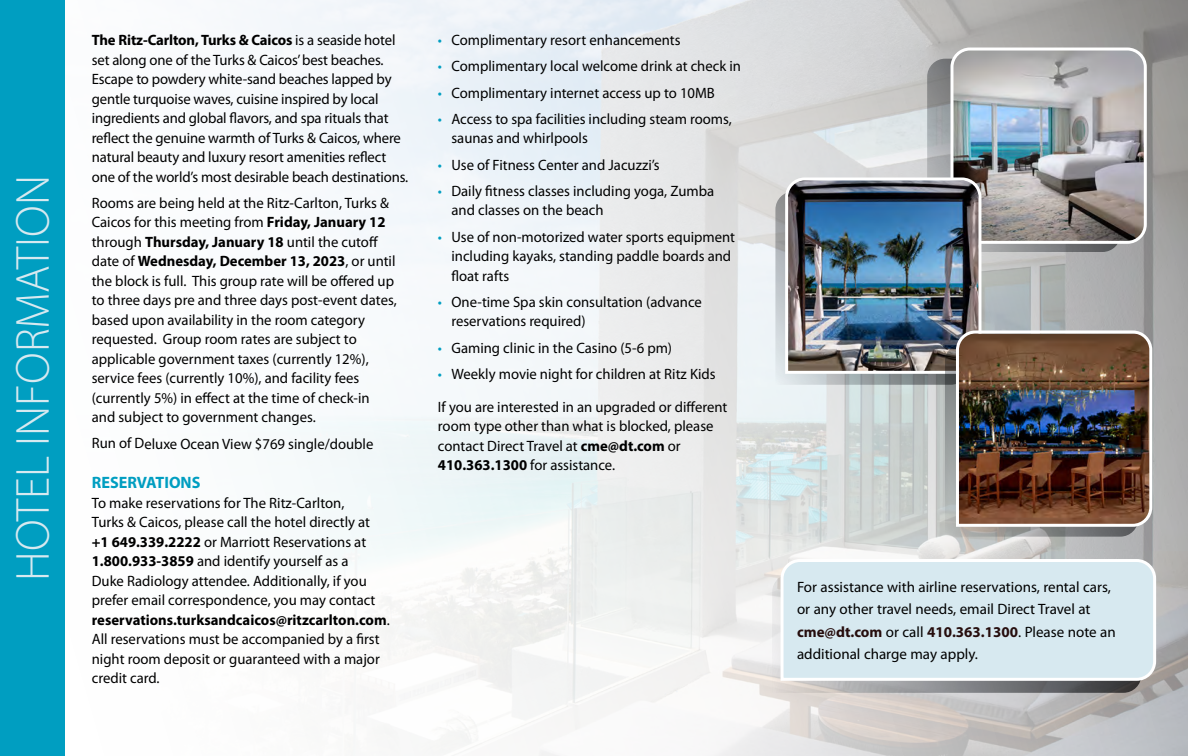
<style>
.page{position:relative;width:1188px;height:756px;background:#fff}
.page>*{position:absolute;margin:0;border:0;box-sizing:border-box;transform-origin:0 0}
.t1{font:300 48px "Myriad Pro";color:#d7e9f0}
.t2{font:700 16.5px "Myriad Pro";color:#009ec1}
.t3{font:15px/19.5px "Myriad Pro";color:#000}
.s1{font-weight:700}
.s2{color:#009ec1}
.s3{font-weight:700;color:#260d0d}
</style>
<div class="page">
<img style="left:253px;top:0;width:935px;height:756px">
<div style="left:0;top:0;width:65px;height:756px;background:#009ec1"></div>
<svg style="left:927px;top:59px;width:193px;height:193px;background:#939598"></svg>
<img style="left:949px;top:46px;width:199px;height:199px">
<svg style="left:775px;top:191px;width:170px;height:194px;background:#b2b8ba"></svg>
<img style="left:784px;top:176px;width:199px;height:199px">
<svg style="left:945px;top:343px;width:193px;height:194px;background:#8f9190"></svg>
<img style="left:954px;top:329px;width:200px;height:199px">
<svg style="left:772px;top:574px;width:369px;height:119px;background:#999899"></svg>
<svg style="left:779px;top:558px;width:379px;height:124px;background:#d8e8ef"></svg>
<h1 class="t1" style="left:4px;top:581px;width:407px;rotate:-90deg">HOTEL INFORMATION</h1>
<p class="t3" style="left:92px;top:30px;width:318px"><span class="s1">The Ritz-Carlton, Turks &amp; Caicos</span> is a seaside hotel set along one of the Turks &amp; Caicos’ best beaches.<br>Escape to powdery white-sand beaches lapped by gentle turquoise waves, cuisine inspired by local ingredients and global flavors, and spa rituals that reflect the genuine warmth of Turks &amp; Caicos, where natural beauty and luxury resort amenities reflect one of the world’s most desirable beach destinations.</p>
<p class="t3" style="left:92px;top:193px;width:306px">Rooms are being held at the Ritz-Carlton, Turks &amp; Caicos for this meeting from <span class="s1">Friday, January 12 </span>through <span class="s1">Thursday, January 18</span> until the cutoff date of <span class="s1">Wednesday, December 13, 2023</span>, or until the block is full. This group rate will be offered up to three days pre and three days post-event dates, based upon availability in the room category requested. Group room rates are subject to applicable government taxes (currently 12%), service fees (currently 10%), and facility fees (currently 5%) in effect at the time of check-in and subject to government changes.</p>
<p class="t3" style="left:92px;top:433px;width:283px">Run of Deluxe Ocean View $769 single/double</p>
<p class="t2" style="left:92px;top:472px;width:110px">RESERVATIONS</p>
<p class="t3" style="left:92px;top:493px;width:299px">To make reservations for The Ritz-Carlton,<br>Turks &amp; Caicos, please call the hotel directly at <span class="s1">+1 649.339.2222</span> or Marriott Reservations at <span class="s1">1.800.933-3859</span> and identify yourself as a<br>Duke Radiology attendee. Additionally, if you prefer email correspondence, you may contact <span class="s1">reservations.turksandcaicos@ritzcarlton.com</span>.<br>All reservations must be accompanied by a first night room deposit or guaranteed with a major credit card.</p>
<p class="t3" style="left:438px;top:30px;width:244px"><span class="s2">•</span> Complimentary resort enhancements</p>
<p class="t3" style="left:438px;top:56px;width:305px"><span class="s2">•</span> Complimentary local welcome drink at check in</p>
<p class="t3" style="left:438px;top:82px;width:279px"><span class="s2">•</span> Complimentary internet access up to 10MB</p>
<p class="t3" style="left:451px;top:109px;width:282px;text-indent:-13px"><span class="s2">•</span> Access to spa facilities including steam rooms, saunas and whirlpools</p>
<p class="t3" style="left:438px;top:154px;width:223px"><span class="s2">•</span> Use of Fitness Center and Jacuzzi’s</p>
<p class="t3" style="left:451px;top:181px;width:264px;text-indent:-13px"><span class="s2">•</span> Daily fitness classes including yoga, Zumba and classes on the beach</p>
<p class="t3" style="left:451px;top:226px;width:285px;text-indent:-13px"><span class="s2">•</span> Use of non-motorized water sports equipment including kayaks, standing paddle boards and float rafts</p>
<p class="t3" style="left:451px;top:292px;width:252px;text-indent:-13px"><span class="s2">•</span> One-time Spa skin consultation (advance reservations required)</p>
<p class="t3" style="left:438px;top:337px;width:236px"><span class="s2">•</span> Gaming clinic in the Casino (5-6 pm)</p>
<p class="t3" style="left:438px;top:364px;width:279px"><span class="s2">•</span> Weekly movie night for children at Ritz Kids</p>
<p class="t3" style="left:438px;top:397px;width:291px">If you are interested in an upgraded or different room type other than what is blocked, please contact Direct Travel at <span class="s1">cme@dt.com</span> or <span class="s1">410.363.1300</span> for assistance.</p>
<p class="t3" style="left:797px;top:575px;width:320px;line-height:22.5px">For assistance with airline reservations, rental cars, or any other travel needs, email Direct Travel at <span class="s3">cme@dt.com</span> or call <span class="s3">410.363.1300</span>. Please note an additional charge may apply.</p>
</div>
